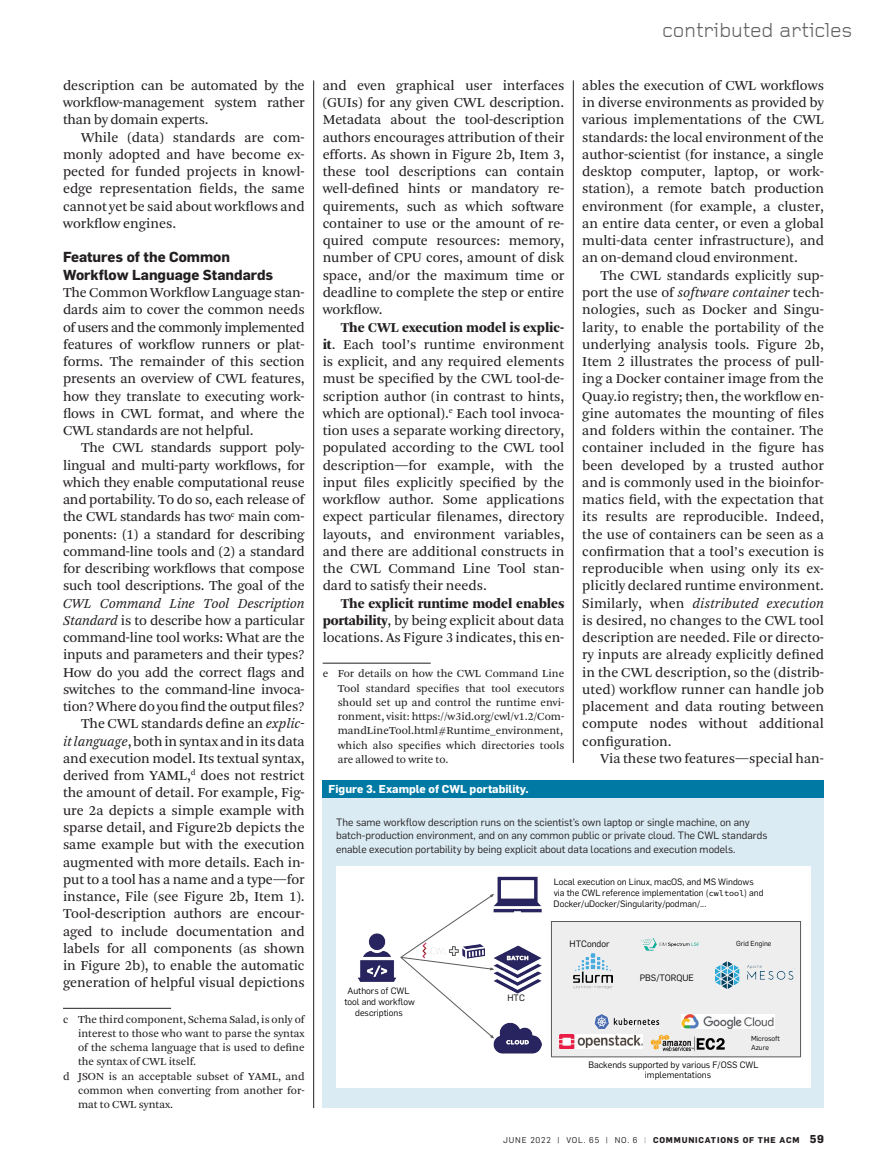
<style>
.page{position:relative;width:878px;height:1175px;background:#fff}
.page>*{position:absolute;margin:0;border:0;box-sizing:border-box;transform-origin:0 0}
.t1{font:21px "Foundry Gridnik";letter-spacing:-.015em;color:#636466}
.Text_justified{font:14.25px/17.2px "Arnhem Blond";letter-spacing:-.005em;color:#231f20;text-align:justify}
.Text_justified_no_in{font:14.25px/17.2px "Arnhem Blond";letter-spacing:-.01em;color:#231f20;text-align:justify}
.Text_subhead_2Line{font:700 14.25px/17.2px "Flama";color:#231f20}
.Ftnote_rule{font:11.25px/14.2px "Arnhem Blond";color:#231f20;text-align:justify}
.Chart_Table_caption{font:700 11.25px "Flama";color:#fff}
.Chart_coordinate_val{font:10.5px/13.5px "Flama";color:#231f20}
.t2{font:9px/10.6px "Flama";color:#030505}
.t3{font:700 8.25px "Flama";letter-spacing:.1em;color:#231f20}
.t4{font:7.05px/8.6px "Flama";color:#030505}
.s1{font-style:italic}
.s2{font-family:"Arnhem";font-weight:900}
.s3{font-family:"Source Code Pro";font-size:8.4px}
.s4{font-weight:400}
.s5{font-weight:400;color:#949698}
.s6{font-size:11.25px}
</style>
<div class="page">
<div style="left:322px;top:780px;width:502px;height:328px;background:#dbebf3"></div>
<div style="left:322px;top:780px;width:502px;height:17px;background:#007aa4"></div>
<div style="left:336px;top:866px;width:474px;height:221px;background:#fff"></div>
<div style="left:551px;top:921px;width:249px;height:135px;background:#eeeeef"></div>
<div style="left:551px;top:921px;width:249px;height:136px;border:1px solid #5a5a5b"></div>
<img style="left:493px;top:1022px;width:48px;height:32px">
<img style="left:494px;top:945px;width:47px;height:43px">
<img style="left:357px;top:933px;width:40px;height:48px">
<img style="left:494px;top:876px;width:47px;height:37px">
<svg style="left:400px;top:894px;width:94px;height:144px"></svg>
<img style="left:641px;top:938px;width:59px;height:13px">
<img style="left:573px;top:954px;width:39px;height:34px">
<img style="left:715px;top:961px;width:79px;height:27px">
<svg style="left:551px;top:1054px;width:250px;height:4px"></svg>
<img style="left:559px;top:1034px;width:83px;height:14px">
<img style="left:594px;top:1014px;width:66px;height:14px">
<img style="left:681px;top:1014px;width:93px;height:14px">
<img style="left:650px;top:1034px;width:75px;height:18px">
<svg style="left:507px;top:988px;width:21px;height:6px"></svg>
<div style="left:746px;top:1029px;width:44px;height:27px;background:#eeeeef"></div>
<hr style="left:573px;top:80px;width:1px;height:683px;background:#231f20">
<hr style="left:313px;top:80px;width:1px;height:1028px;background:#231f20">
<hr style="left:63px;top:1008px;width:108px;height:1px;background:#231f20">
<hr style="left:322px;top:663px;width:108px;height:1px;background:#231f20">
<h1 class="t1" style="left:662px;top:19px;width:192px">contributed articles</h1>
<p class="Text_justified" style="left:63px;top:77px;width:243px">description can be automated by the workflow-management system rather than by domain experts.</p>
<p class="Text_justified" style="left:63px;top:129px;width:243px;text-indent:18px">While (data) standards are com&shy;monly adopted and have become ex&shy;pected for funded projects in knowl&shy;edge representation fields, the same cannot yet be said about workflows and workflow engines.</p>
<p class="Text_subhead_2Line" style="left:63px;top:248px;width:212px">Features of the Common<br>Workflow Language Standards</p>
<p class="Text_justified_no_in" style="left:63px;top:284px;width:243px">The Common Workflow Language stan&shy;dards aim to cover the common needs of users and the commonly implemented features of workflow runners or plat&shy;forms. The remainder of this section presents an overview of CWL features, how they translate to executing work&shy;flows in CWL format, and where the CWL standards are not helpful.</p>
<p class="Text_justified" style="left:63px;top:439px;width:244px;text-indent:18px">The CWL standards support poly&shy;lingual and multi-party workflows, for which they enable computational reuse and portability. To do so, each release of the CWL standards has two<sup>c</sup> main com&shy;ponents: (1) a standard for describing command-line tools and (2) a standard for describing workflows that compose such tool descriptions. The goal of the <span class="s1">CWL Command Line Tool Description Standard</span> is to describe how a particular command-line tool works: What are the inputs and parameters and their types?<br>How do you add the correct flags and switches to the command-line invoca&shy;tion? Where do you find the output files?</p>
<p class="Text_justified" style="left:63px;top:715px;width:243px;text-indent:18px">The CWL standards define an <span class="s1">explic&shy;it language</span>, both in syntax and in its data and execution model. Its textual syntax, derived from YAML,<sup>d</sup> does not restrict the amount of detail. For example, Fig&shy;ure 2a depicts a simple example with sparse detail, and Figure2b depicts the same example but with the execution augmented with more details. Each in&shy;put to a tool has a name and a type—for instance, File (see Figure 2b, Item 1).<br>Tool-description authors are encour&shy;aged to include documentation and labels for all components (as shown in Figure 2b), to enable the automatic generation of helpful visual depictions</p>
<p class="Ftnote_rule" style="left:78px;top:1012px;width:229px;text-indent:-15px">c The third component, Schema Salad, is only of interest to those who want to parse the syntax of the schema language that is used to define the syntax of CWL itself.</p>
<p class="Ftnote_rule" style="left:78px;top:1069px;width:228px;text-indent:-15px">d JSON is an acceptable subset of YAML, and common when converting from another for&shy;mat to CWL syntax.</p>
<p class="Text_justified" style="left:322px;top:77px;width:243px">and even graphical user interfaces (GUIs) for any given CWL description.<br>Metadata about the tool-description authors encourages attribution of their efforts. As shown in Figure 2b, Item 3, these tool descriptions can contain well-defined hints or mandatory re&shy;quirements, such as which software container to use or the amount of re&shy;quired compute resources: memory, number of CPU cores, amount of disk space, and/or the maximum time or deadline to complete the step or entire workflow.</p>
<p class="Text_justified" style="left:322px;top:318px;width:244px;text-indent:18px"><span class="s2">The CWL execution model is explic&shy;it</span>. Each tool’s runtime environment is explicit, and any required elements must be specified by the CWL tool-de&shy;scription author (in contrast to hints, which are optional).<sup>e</sup> Each tool invoca&shy;tion uses a separate working directory, populated according to the CWL tool description—for example, with the input files explicitly specified by the workflow author. Some applications expect particular filenames, directory layouts, and environment variables, and there are additional constructs in the CWL Command Line Tool stan&shy;dard to satisfy their needs.</p>
<p class="Text_justified" style="left:322px;top:594px;width:243px;text-indent:18px"><span class="s2">The explicit runtime model enables portability</span>, by being explicit about data locations. As Figure 3 indicates, this en-</p>
<p class="Ftnote_rule" style="left:338px;top:667px;width:228px;text-indent:-15px">e For details on how the CWL Command Line Tool standard specifies that tool executors should set up and control the runtime envi&shy;ronment, visit: https://w3id.org/cwl/v1.2/Com&shy;mandLineTool.html#Runtime_environment, which also specifies which directories tools are allowed to write to.</p>
<p class="Text_justified" style="left:582px;top:77px;width:244px">ables the execution of CWL workflows in diverse environments as provided by various implementations of the CWL standards: the local environment of the author-scientist (for instance, a single desktop computer, laptop, or work&shy;station), a remote batch production environment (for example, a cluster, an entire data center, or even a global multi-data center infrastructure), and an on-demand cloud environment.</p>
<p class="Text_justified" style="left:582px;top:267px;width:243px;text-indent:18px">The CWL standards explicitly sup&shy;port the use of <span class="s1">software container</span> tech&shy;nologies, such as Docker and Singu&shy;larity, to enable the portability of the underlying analysis tools. Figure 2b, Item 2 illustrates the process of pull&shy;ing a Docker container image from the Quay.io registry; then, the workflow en&shy;gine automates the mounting of files and folders within the container. The container included in the figure has been developed by a trusted author and is commonly used in the bioinfor&shy;matics field, with the expectation that its results are reproducible. Indeed, the use of containers can be seen as a confirmation that a tool’s execution is reproducible when using only its ex&shy;plicitly declared runtime environment.<br>Similarly, when <span class="s1">distributed execution </span>is desired, no changes to the CWL tool description are needed. File or directo&shy;ry inputs are already explicitly defined in the CWL description, so the (distrib&shy;uted) workflow runner can handle job placement and data routing between compute nodes without additional configuration.</p>
<p class="Text_justified" style="left:600px;top:750px;width:225px">Via these two features—special han-</p>
<p class="Chart_Table_caption" style="left:328px;top:781px;width:201px">Figure 3. Example of CWL portability.</p>
<p class="Chart_coordinate_val" style="left:336px;top:815px;width:432px">The same workflow description runs on the scientist’s own laptop or single machine, on any batch-production environment, and on any common public or private cloud. The CWL standards enable execution portability by being explicit about data locations and execution models.</p>
<p class="t2" style="left:553px;top:876px;width:211px">Local execution on Linux, macOS, and MS Windows via the CWL reference implementation (<span class="s3">cwltool</span>) and<br>Docker/uDocker/Singularity/podman/...</p>
<p class="t2" style="left:344px;top:985px;width:72px;text-align:center">Authors of CWL tool and workflow descriptions</p>
<p class="t2" style="left:507px;top:992px;width:19px">HTC</p>
<p class="t2" style="left:569px;top:938px;width:41px">HTCondor</p>
<p class="t4" style="left:736px;top:938px;width:37px">Grid Engine</p>
<p class="t2" style="left:639px;top:972px;width:56px">PBS/TORQUE</p>
<p class="t4" style="left:751px;top:1034px;width:30px">Microsoft<br>Azure</p>
<p class="t2" style="left:645px;top:1059px;width:115px;text-indent:-56px">Backends supported by various F/OSS CWL implementations</p>
<p class="t3" style="left:503px;top:1134px;width:322px"><span class="s4">JUNE 2022 | VOL. 65 | NO. 6</span> <span class="s5">|</span> COMMUNICATIONS OF THE ACM <span class="s6">59</span></p>
</div>
